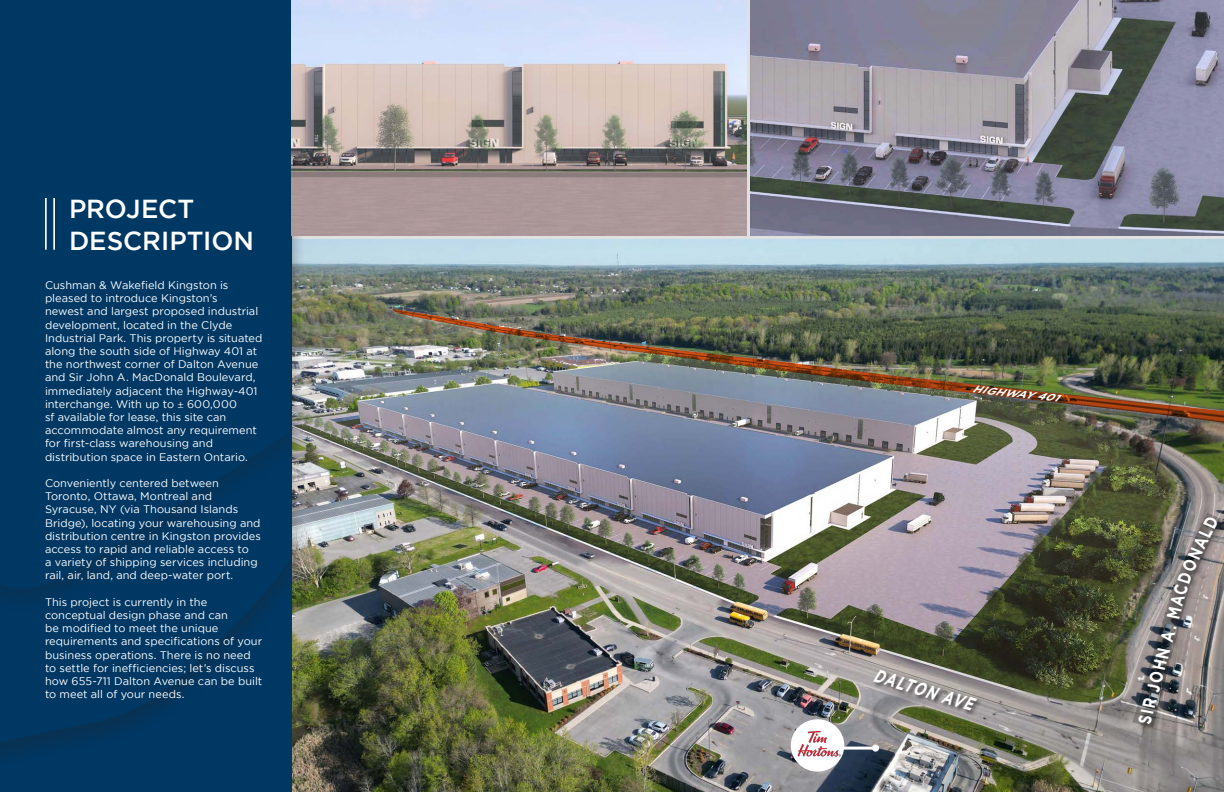
<style>
.page{position:relative;width:1224px;height:792px;background:#fff}
.page>*{position:absolute;margin:0;border:0;box-sizing:border-box;transform-origin:0 0}
.t1{font:500 26px/31.2px "Gotham";color:#fff}
.t2{font:italic 700 18.6px "Gotham";color:#fff;scale:.73 1}
.t3{font:700 18px "Gotham";color:#fff;scale:.78 1}
.t4{font:11px/13.2px "Gotham";color:#fff}
.t5{font:italic 700 10px "Gotham";color:#fff;scale:1.17 1}
.s1{font-family:"Minion Pro"}
</style>
<div class="page">
<svg style="left:307px;top:0;width:917px;height:239px;background:#cac9cc"></svg>
<img style="left:307px;top:239px;width:917px;height:553px">
<svg style="left:0;top:616px;width:292px;height:176px;background:#003762"></svg>
<div style="left:0;top:0;width:306px;height:616px;background:#231f20;opacity:.24"></div>
<div style="left:0;top:0;width:291px;height:619px;background:#003864"></div>
<hr style="left:53px;top:198px;width:2px;height:52px;background:#fff">
<hr style="left:45px;top:198px;width:2px;height:52px;background:#fff">
<img style="left:292px;top:0;width:455px;height:235px">
<img style="left:751px;top:0;width:473px;height:235px">
<img style="left:391px;top:309px;width:833px;height:114px">
<div style="left:972px;top:384px;width:98px;height:26px;background:#231f20;opacity:.75"></div>
<div style="left:872px;top:669px;width:111px;height:47px;background:#231f20;opacity:.75"></div>
<div style="left:1137px;top:516px;width:87px;height:216px;background:#231f20;opacity:.75"></div>
<hr style="left:841px;top:747px;width:35px;height:3px;background:#fff">
<div style="left:872px;top:745px;width:7px;height:7px;background:#fff;border-radius:50%"></div>
<div style="left:791px;top:719px;width:53px;height:53px;background:#fff;border-radius:50%"></div>
<img style="left:791px;top:724px;width:53px;height:42px">
<img style="left:1133px;top:513px;width:88px;height:215px">
<p class="t1" style="left:69px;top:193px;width:187px">PROJECT<br>DESCRIPTION</p>
<p class="t4" style="left:45px;top:278px;width:219px">Cushman &amp; Wakefield Kingston is pleased to introduce Kingston’s<br>newest and largest proposed industrial development, located in the Clyde Industrial Park. This property is situated along the south side of Highway 401 at the northwest corner of Dalton Avenue and Sir John A. MacDonald Boulevard, immediately adjacent the Highway-401 interchange. With up to <span class="s1">±</span> 600,000<br>sf available for lease, this site can accommodate almost any requirement for first-class warehousing and distribution space in Eastern Ontario.</p>
<p class="t4" style="left:45px;top:476px;width:217px">Conveniently centered between Toronto, Ottawa, Montreal and Syracuse, NY (via Thousand Islands Bridge), locating your warehousing and distribution centre in Kingston provides access to rapid and reliable access to<br>a variety of shipping services including rail, air, land, and deep-water port.</p>
<p class="t4" style="left:45px;top:595px;width:219px">This project is currently in the conceptual design phase and can<br>be modified to meet the unique requirements and specifications of your business operations. There is no need to settle for inefficiencies; let’s discuss how 655-711 Dalton Avenue can be built to meet all of your needs.</p>
<p class="t5" style="left:973px;top:383px;width:75px;rotate:6deg">HIGHWAY 401</p>
<p class="t2" style="left:877px;top:664px;width:143px;rotate:17deg">DALTON AVE</p>
<p class="t3" style="left:1134px;top:721px;width:132px;rotate:-75deg">SIR JOHN A.</p>
</div>
